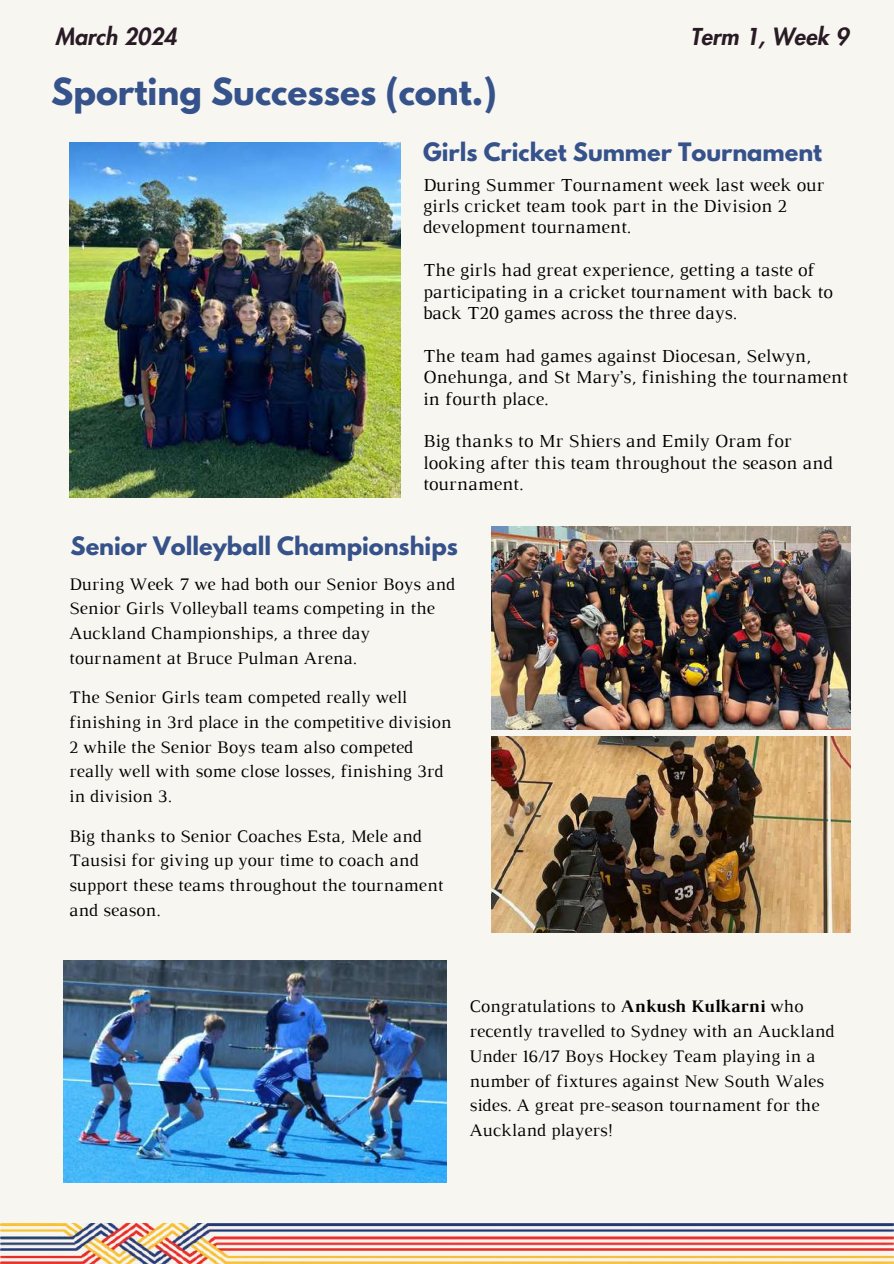
<style>
.page{position:relative;width:894px;height:1264px;background:#fff}
.page>*{position:absolute;margin:0;border:0;box-sizing:border-box;transform-origin:0 0}
.t1{font:700 33.15px "League Spartan";color:#36528b}
.t2{font:italic 800 22.8px "Futura LT Pro";color:#291b25}
.t3{font:700 22.5px "League Spartan";color:#36528b}
.t4{font:18.75px/21.3px "Luthier";color:#000}
.t5{font:18px/24.8px "Luthier";color:#000}
.s1{font-weight:700}
</style>
<div class="page">
<div style="left:0;top:0;width:893px;height:1263px;background:#f8f6f1"></div>
<img style="left:69px;top:142px;width:331px;height:355px">
<img style="left:0;top:1223px;width:893px;height:40px">
<img style="left:491px;top:526px;width:359px;height:203px">
<img style="left:491px;top:736px;width:359px;height:196px">
<img style="left:64px;top:960px;width:382px;height:221px">
<p class="t2" style="left:55px;top:27px;width:123px">March 2024</p>
<p class="t2" style="left:690px;top:27px;width:159px">Term 1, Week 9</p>
<h1 class="t1" style="left:51px;top:75px;width:447px">Sporting Successes (cont.)</h1>
<p class="t3" style="left:423px;top:141px;width:400px">Girls Cricket Summer Tournament</p>
<p class="t4" style="left:423px;top:175px;width:403px">During Summer Tournament week last week our girls cricket team took part in the Division 2 development tournament.</p>
<p class="t4" style="left:423px;top:261px;width:411px">The girls had great experience, getting a taste of participating in a cricket tournament with back to back T20 games across the three days.</p>
<p class="t4" style="left:423px;top:346px;width:426px">The team had games against Diocesan, Selwyn,<br>Onehunga, and St Mary’s, finishing the tournament in fourth place.</p>
<p class="t4" style="left:423px;top:432px;width:411px">Big thanks to Mr Shiers and Emily Oram for looking after this team throughout the season and tournament.</p>
<p class="t3" style="left:71px;top:534px;width:388px">Senior Volleyball Championships</p>
<p class="t5" style="left:69px;top:572px;width:387px">During Week 7 we had both our Senior Boys and Senior Girls Volleyball teams competing in the Auckland Championships, a three day tournament at Bruce Pulman Arena.</p>
<p class="t5" style="left:69px;top:686px;width:384px">The Senior Girls team competed really well finishing in 3rd place in the competitive division 2 while the Senior Boys team also competed really well with some close losses, finishing 3rd in division 3.</p>
<p class="t5" style="left:69px;top:824px;width:376px">Big thanks to Senior Coaches Esta, Mele and Tausisi for giving up your time to coach and support these teams throughout the tournament and season.</p>
<p class="t5" style="left:469px;top:995px;width:366px">Congratulations to <span class="s1">Ankush Kulkarni</span> who recently travelled to Sydney with an Auckland Under 16/17 Boys Hockey Team playing in a number of fixtures against New South Wales sides. A great pre-season tournament for the Auckland players!</p>
</div>
